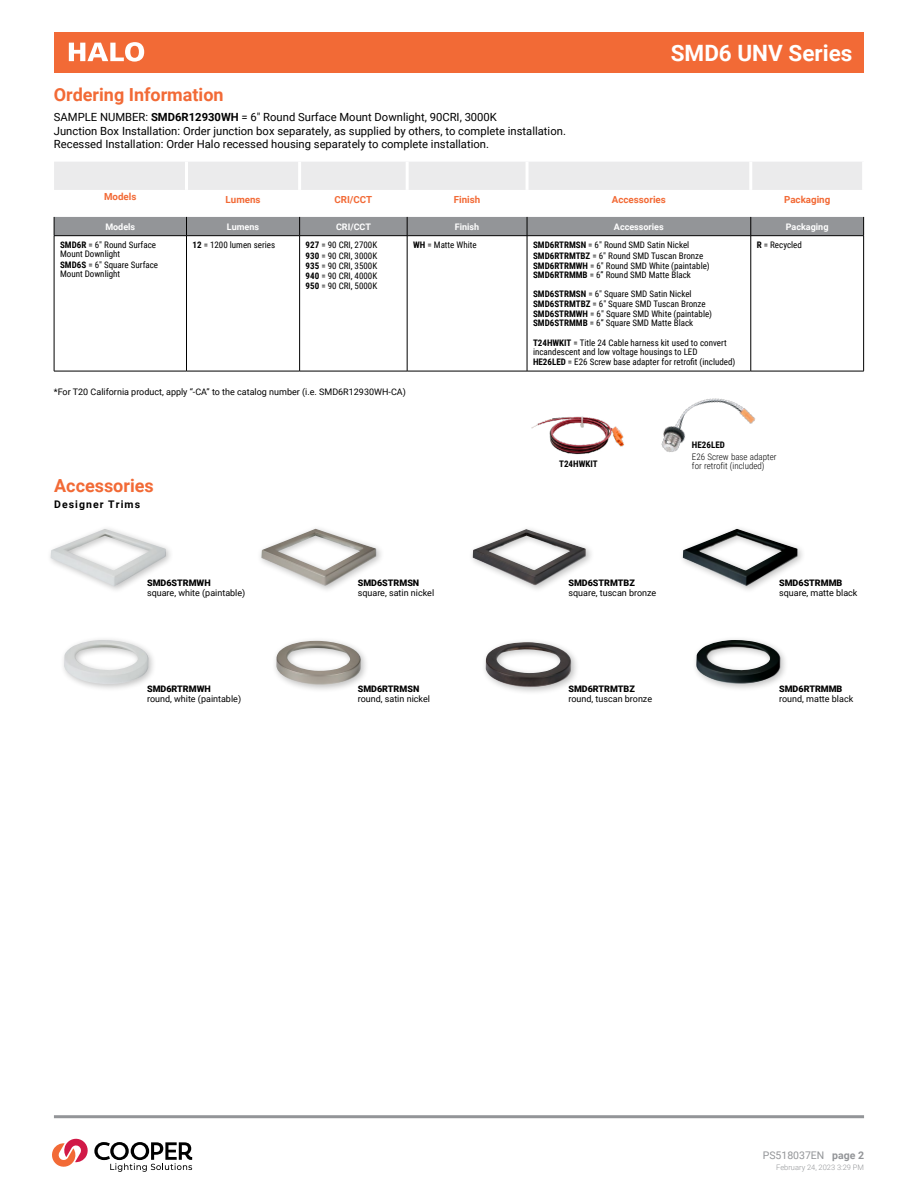
<style>
.page{position:relative;width:918px;height:1188px;background:#fff}
.page>*{position:absolute;margin:0;border:0;box-sizing:border-box;transform-origin:0 0}
.t1{font:700 22.5px "Roboto";color:#fff}
.t2{font:700 18px "Roboto";color:#f26a36}
.t3{font:11.25px/13.5px "Roboto";color:#000}
.t4{font:10.5px "Roboto";color:#939598}
.t5{font:700 10.5px "Roboto";letter-spacing:.1em;color:#000}
.t6{font:700 9.75px "Roboto";color:#f26a36}
.t7{font:9px/10.1px "Roboto Condensed";color:#000}
.t8{font:9px "Roboto";color:#000}
.t9{font:900 9px "Roboto";color:#000}
.t10{font:700 9px "Roboto";color:#fff}
.t11{font:300 9px/9px "Roboto Condensed";color:#000}
.t12{font:700 9px "Roboto Condensed";color:#000}
.t13{font:300 7.5px "Roboto";color:#939598}
.s1{font-weight:700}
.s2{font-family:"Roboto"}
</style>
<div class="page">
<div style="left:54px;top:32px;width:810px;height:41px;background:#f26a36"></div>
<hr style="left:54px;top:1115px;width:810px;height:3px;background:#939598">
<div style="left:54px;top:162px;width:808px;height:28px;background:#ebebec"></div>
<hr style="left:54px;top:236px;width:1px;height:135px;background:#000">
<hr style="left:186px;top:236px;width:1px;height:135px;background:#000">
<hr style="left:299px;top:236px;width:1px;height:135px;background:#000">
<hr style="left:407px;top:236px;width:1px;height:135px;background:#000">
<hr style="left:527px;top:236px;width:1px;height:135px;background:#000">
<hr style="left:751px;top:236px;width:1px;height:135px;background:#000">
<hr style="left:863px;top:236px;width:1px;height:135px;background:#000">
<hr style="left:54px;top:371px;width:133px;height:1px;background:#000">
<hr style="left:187px;top:371px;width:113px;height:1px;background:#000">
<hr style="left:300px;top:371px;width:107px;height:1px;background:#000">
<hr style="left:407px;top:371px;width:120px;height:1px;background:#000">
<hr style="left:527px;top:371px;width:224px;height:1px;background:#000">
<hr style="left:751px;top:371px;width:113px;height:1px;background:#000">
<div style="left:54px;top:217px;width:810px;height:18px;background:#939598"></div>
<hr style="left:54px;top:235px;width:133px;height:1px;background:#000">
<hr style="left:187px;top:235px;width:113px;height:1px;background:#000">
<hr style="left:300px;top:235px;width:107px;height:1px;background:#000">
<hr style="left:407px;top:235px;width:120px;height:1px;background:#000">
<hr style="left:527px;top:235px;width:224px;height:1px;background:#000">
<hr style="left:751px;top:235px;width:113px;height:1px;background:#000">
<hr style="left:185px;top:162px;width:3px;height:28px;background:#fff">
<hr style="left:298px;top:162px;width:3px;height:28px;background:#fff">
<hr style="left:406px;top:162px;width:3px;height:28px;background:#fff">
<hr style="left:526px;top:162px;width:3px;height:28px;background:#fff">
<hr style="left:749px;top:162px;width:3px;height:28px;background:#fff">
<img style="left:51px;top:529px;width:115px;height:57px">
<div style="left:60px;top:636px;width:97px;height:56px;background:#000;opacity:.25"></div>
<img style="left:64px;top:640px;width:84px;height:45px">
<img style="left:683px;top:529px;width:115px;height:57px">
<div style="left:692px;top:636px;width:97px;height:56px;background:#000;opacity:.25"></div>
<img style="left:696px;top:640px;width:85px;height:45px">
<img style="left:261px;top:529px;width:115px;height:57px">
<div style="left:272px;top:636px;width:97px;height:57px;background:#000;opacity:.25"></div>
<img style="left:276px;top:641px;width:85px;height:44px">
<img style="left:473px;top:529px;width:113px;height:57px">
<div style="left:481px;top:638px;width:99px;height:58px;background:#000;opacity:.25"></div>
<img style="left:486px;top:642px;width:85px;height:46px">
<img style="left:531px;top:416px;width:93px;height:39px">
<img style="left:661px;top:398px;width:94px;height:54px">
<svg style="left:52px;top:1138px;width:140px;height:34px"></svg>
<svg style="left:69px;top:42px;width:75px;height:20px"></svg>
<h2 class="t2" style="left:54px;top:82px;width:171px">Ordering Information</h2>
<p class="t3" style="left:54px;top:110px;width:514px">SAMPLE NUMBER: <span class="s1">SMD6R12930WH</span> = 6" Round Surface Mount Downlight, 90CRI, 3000K<br>Junction Box Installation: Order junction box separately, as supplied by others, to complete installation.<br>Recessed Installation: Order Halo recessed housing separately to complete installation.</p>
<h1 class="t1" style="left:671px;top:38px;width:183px">SMD6 UNV Series</h1>
<p class="t6" style="left:104px;top:190px;width:34px">Models</p>
<p class="t6" style="left:226px;top:193px;width:36px">Lumens</p>
<p class="t6" style="left:334px;top:193px;width:39px">CRI/CCT</p>
<p class="t6" style="left:454px;top:193px;width:28px">Finish</p>
<p class="t6" style="left:612px;top:193px;width:55px">Accessories</p>
<p class="t6" style="left:784px;top:193px;width:48px">Packaging</p>
<p class="t10" style="left:105px;top:220px;width:31px">Models</p>
<p class="t10" style="left:227px;top:220px;width:34px">Lumens</p>
<p class="t10" style="left:336px;top:220px;width:36px">CRI/CCT</p>
<p class="t10" style="left:455px;top:220px;width:26px">Finish</p>
<p class="t10" style="left:614px;top:220px;width:51px">Accessories</p>
<p class="t10" style="left:786px;top:220px;width:44px">Packaging</p>
<p class="t7" style="left:60px;top:240px;width:97px;line-height:9px"><span class="s1">SMD6R</span> = 6<span class="s2">"</span> Round Surface<br>Mount Downlight</p>
<p class="t7" style="left:60px;top:259px;width:100px;line-height:9px"><span class="s1">SMD6S</span> = 6<span class="s2">"</span> Square Surface<br>Mount Downlight</p>
<p class="t7" style="left:193px;top:240px;width:84px"><span class="s1">12</span> = 1200 lumen series</p>
<p class="t7" style="left:306px;top:240px;width:73px;text-align:justify"><span class="s1">927</span> = 90 CRI, 2700K <span class="s1">930</span> = 90 CRI, 3000K <span class="s1">935</span> = 90 CRI, 3500K <span class="s1">940</span> = 90 CRI, 4000K <span class="s1">950</span> = 90 CRI, 5000K</p>
<p class="t7" style="left:413px;top:240px;width:65px"><span class="s1">WH</span> = Matte White</p>
<p class="t7" style="left:533px;top:240px;width:178px"><span class="s1">SMD6RTRMSN</span> = 6<span class="s2">"</span> Round SMD Satin Nickel<br><span class="s1">SMD6RTRMTBZ</span> = 6<span class="s2">"</span> Round SMD Tuscan Bronze<br><span class="s1">SMD6RTRMWH</span> = 6<span class="s2">"</span> Round SMD White (paintable)</p>
<p class="t7" style="left:757px;top:240px;width:47px"><span class="s1">R</span> = Recycled</p>
<p class="t7" style="left:533px;top:265px;width:160px;line-height:19px"><span class="s1">SMD6RTRMMB</span> = 6” Round SMD Matte Black<br><span class="s1">SMD6STRMSN</span> = 6<span class="s2">"</span> Square SMD Satin Nickel</p>
<p class="t7" style="left:533px;top:298px;width:181px"><span class="s1">SMD6STRMTBZ</span> = 6<span class="s2">"</span> Square SMD Tuscan Bronze<br><span class="s1">SMD6STRMWH</span> = 6<span class="s2">"</span> Square SMD White (paintable)</p>
<p class="t7" style="left:533px;top:317px;width:162px"><span class="s1">SMD6STRMMB</span> = 6” Square SMD Matte Black</p>
<p class="t7" style="left:533px;top:338px;width:195px;line-height:9px"><span class="s1">T24HWKIT</span> = Title 24 Cable harness kit used to convert incandescent and low voltage housings to LED</p>
<p class="t7" style="left:533px;top:357px;width:204px"><span class="s1">HE26LED</span> = E26 Screw base adapter for retrofit (included)</p>
<p class="t8" style="left:54px;top:386px;width:353px">*For T20 California product, apply “-CA” to the catalog number (i.e. SMD6R12930WH-CA)</p>
<h2 class="t2" style="left:54px;top:473px;width:101px">Accessories</h2>
<p class="t5" style="left:54px;top:497px;width:87px">Designer Trims</p>
<p class="t9" style="left:147px;top:576px;width:65px">SMD6STRMWH</p>
<p class="t8" style="left:147px;top:587px;width:100px">square, white (paintable)</p>
<p class="t9" style="left:147px;top:682px;width:65px">SMD6RTRMWH</p>
<p class="t8" style="left:147px;top:693px;width:96px">round, white (paintable)</p>
<p class="t9" style="left:358px;top:576px;width:63px">SMD6STRMSN</p>
<p class="t8" style="left:358px;top:587px;width:78px">square, satin nickel</p>
<p class="t9" style="left:358px;top:682px;width:63px">SMD6RTRMSN</p>
<p class="t8" style="left:358px;top:693px;width:74px">round, satin nickel</p>
<p class="t12" style="left:559px;top:458px;width:40px">T24HWKIT</p>
<p class="t12" style="left:692px;top:439px;width:34px">HE26LED</p>
<p class="t11" style="left:692px;top:451px;width:86px">E26 Screw base adapter for retrofit (included)</p>
<p class="t9" style="left:568px;top:576px;width:68px">SMD6STRMTBZ</p>
<p class="t8" style="left:568px;top:587px;width:89px">square, tuscan bronze</p>
<p class="t9" style="left:568px;top:682px;width:68px">SMD6RTRMTBZ</p>
<p class="t8" style="left:568px;top:693px;width:85px">round, tuscan bronze</p>
<p class="t9" style="left:779px;top:576px;width:65px">SMD6STRMMB</p>
<p class="t8" style="left:779px;top:587px;width:80px">square, matte black</p>
<p class="t9" style="left:779px;top:682px;width:65px">SMD6RTRMMB</p>
<p class="t8" style="left:779px;top:693px;width:76px">round, matte black</p>
<p class="t4" style="left:763px;top:1148px;width:103px">PS518037EN <span class="s1">page 2</span></p>
<p class="t13" style="left:776px;top:1162px;width:89px">February 24, 2023 3:29 PM</p>
</div>
